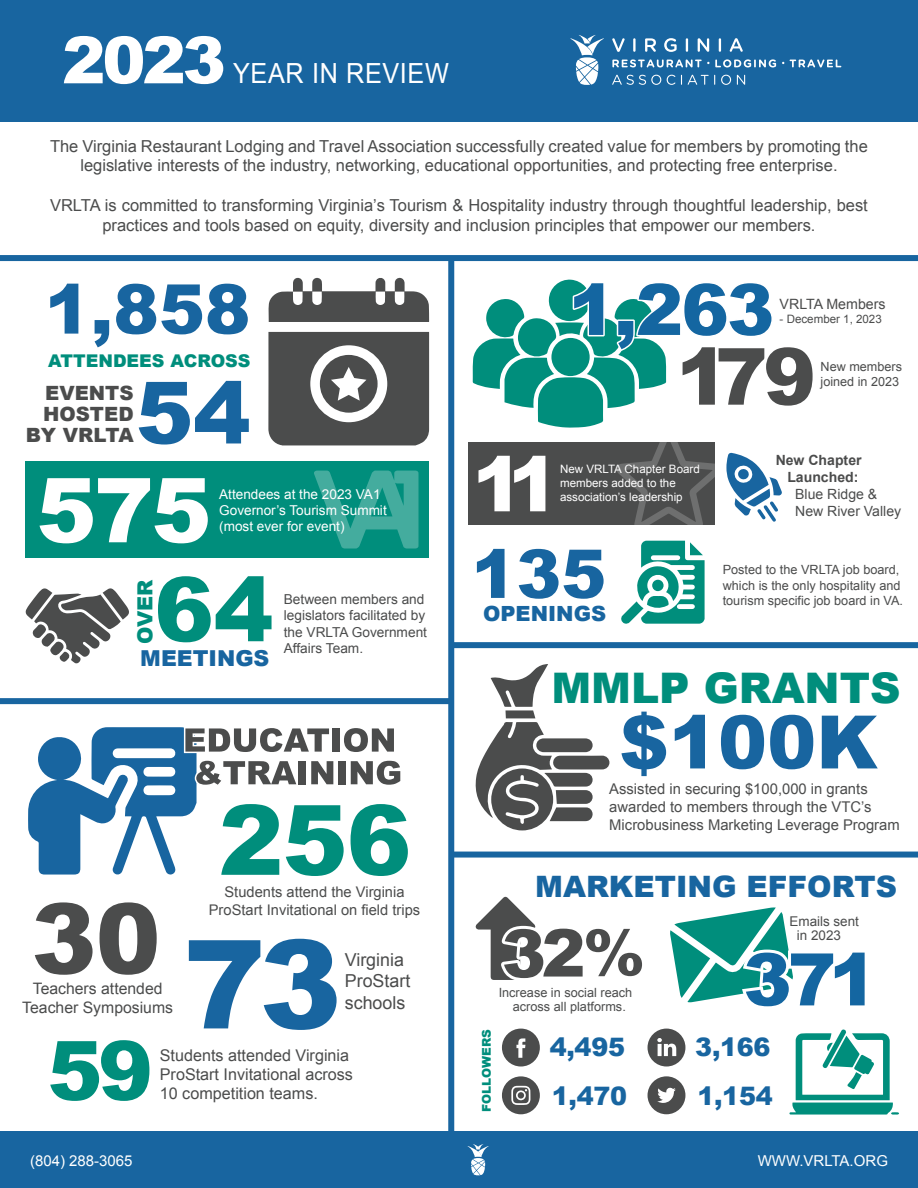
<style>
.page{position:relative;width:918px;height:1188px;background:#fff}
.page>*{position:absolute;margin:0;border:0;box-sizing:border-box;transform-origin:0 0}
.t1{font:900 123.15px "Arial";color:#1865a0}
.t2{font:900 97.65px "Arial";color:#4b4c4c}
.t3{font:900 97.2px "Arial";color:#008e7c}
.t4{font:900 89.55px "Arial";color:#fff}
.t5{font:900 89.4px "Arial";color:#008e7c}
.t6{font:900 85.95px "Arial";color:#1865a0}
.t7{font:900 82.05px "Arial";color:#008e7c}
.t8{font:900 76.35px "Arial";color:#fff}
.t9{font:900 73.8px "Arial";color:#1865a0}
.t10{font:900 68.7px "Arial";color:#1865a0}
.t11{font:900 67.35px "Arial";color:#1865a0}
.t12{font:900 65.1px "Arial";color:#fff}
.t13{font:900 42.15px "Arial";color:#008e7c}
.t14{font:900 29.55px "Arial";color:#1865a0}
.t15{font:27.75px "Arial";letter-spacing:.025em;color:#fff;scale:.91 1}
.t16{font:900 25.5px/48.9px "Arial";letter-spacing:-.01em;color:#1865a0}
.t17{font:900 21.9px "Arial";color:#1865a0}
.t18{font:900 20.85px "Arial";color:#1865a0}
.t19{font:900 20.85px "Arial";color:#008e7c}
.t20{font:900 19.65px/20.7px "Arial";color:#4b4c4c;text-align:right}
.t21{font:17.85px/21.5px "Arial";color:#4b4c4c}
.t22{font:900 17.55px "Arial";color:#008e7c}
.t23{font:16.5px/19.8px "Arial";color:#4b4c4c;text-align:center}
.t24{font:16.2px/19.4px "Arial";color:#4b4c4c}
.t25{font:15.75px/18.9px "Arial";color:#4b4c4c;text-align:center}
.t26{font:15px "Arial";color:#fff}
.t27{font:14.85px/17.7px "Arial";color:#4b4c4c}
.t28{font:14.7px/17.5px "Arial";color:#4b4c4c;text-align:center}
.t29{font:14.25px "Arial";color:#4b4c4c}
.t30{font:14.1px/17px "Arial";color:#4b4c4c}
.t31{font:700 14.1px/17px "Arial";color:#4b4c4c;text-align:right}
.t32{font:13.65px/16.4px "Arial";color:#4b4c4c}
.t33{font:13.65px/16.4px "Arial";color:#fff}
.t34{font:13.5px/14.1px "Arial";color:#4b4c4c}
.t35{font:12.75px/15.3px "Arial";color:#4b4c4c}
.t36{font:12.6px/15.1px "Arial";color:#4b4c4c}
.t37{font:900 12px "Arial";color:#008e7c}
.t38{font:11.55px/14px "Arial";color:#fff}
.t39{font:11.55px "Arial";color:#4b4c4c}
</style>
<div class="page">
<div style="left:0;top:0;width:918px;height:121px;background:#1865a0"></div>
<svg style="left:612px;top:38px;width:13px;height:14px"></svg>
<hr style="left:633px;top:38px;width:3px;height:14px;background:#fff">
<svg style="left:645px;top:38px;width:11px;height:14px"></svg>
<svg style="left:664px;top:38px;width:13px;height:14px"></svg>
<svg style="left:686px;top:38px;width:2px;height:14px"></svg>
<svg style="left:698px;top:38px;width:11px;height:14px"></svg>
<svg style="left:719px;top:38px;width:2px;height:14px"></svg>
<svg style="left:730px;top:38px;width:13px;height:14px"></svg>
<svg style="left:612px;top:59px;width:164px;height:8px"></svg>
<svg style="left:790px;top:59px;width:51px;height:8px"></svg>
<svg style="left:612px;top:75px;width:49px;height:10px"></svg>
<svg style="left:667px;top:75px;width:8px;height:10px"></svg>
<svg style="left:688px;top:75px;width:27px;height:10px"></svg>
<svg style="left:721px;top:75px;width:10px;height:10px"></svg>
<svg style="left:737px;top:75px;width:8px;height:10px"></svg>
<svg style="left:571px;top:35px;width:33px;height:50px"></svg>
<svg style="left:268px;top:277px;width:161px;height:45px"></svg>
<svg style="left:268px;top:332px;width:161px;height:113px;background:#656666"></svg>
<svg style="left:25px;top:588px;width:104px;height:75px"></svg>
<svg style="left:503px;top:1031px;width:35px;height:32px"></svg>
<div style="left:502px;top:1029px;width:38px;height:38px;border:4px solid #4b4c4c;border-radius:50%"></div>
<svg style="left:504px;top:1078px;width:34px;height:34px"></svg>
<div style="left:518px;top:1092px;width:6px;height:7px;background:#4b4c4c;border-radius:50%"></div>
<div style="left:502px;top:1076px;width:38px;height:38px;border:4px solid #4b4c4c;border-radius:50%"></div>
<svg style="left:650px;top:1031px;width:34px;height:32px"></svg>
<div style="left:648px;top:1029px;width:37px;height:38px;border:4px solid #4b4c4c;border-radius:50%"></div>
<svg style="left:649px;top:1079px;width:34px;height:33px"></svg>
<div style="left:648px;top:1076px;width:37px;height:38px;border:4px solid #4b4c4c;border-radius:50%"></div>
<svg style="left:670px;top:907px;width:195px;height:100px"></svg>
<svg style="left:789px;top:1029px;width:110px;height:86px"></svg>
<svg style="left:475px;top:664px;width:134px;height:166px"></svg>
<svg style="left:621px;top:541px;width:84px;height:83px"></svg>
<div style="left:451px;top:642px;width:467px;height:6px;background:#1865a0"></div>
<div style="left:448px;top:260px;width:6px;height:918px;background:#1865a0"></div>
<div style="left:0;top:255px;width:918px;height:6px;background:#1865a0"></div>
<div style="left:451px;top:852px;width:467px;height:6px;background:#1865a0"></div>
<div style="left:333px;top:728px;width:7px;height:24px;background:#4b4c4c"></div>
<svg style="left:344px;top:728px;width:50px;height:24px"></svg>
<svg style="left:28px;top:727px;width:305px;height:148px"></svg>
<div style="left:338px;top:761px;width:8px;height:23px;background:#4b4c4c"></div>
<svg style="left:351px;top:761px;width:49px;height:24px"></svg>
<div style="left:0;top:698px;width:451px;height:6px;background:#1865a0"></div>
<div style="left:0;top:1131px;width:918px;height:57px;background:#1865a0"></div>
<svg style="left:468px;top:1144px;width:21px;height:31px"></svg>
<svg style="left:475px;top:896px;width:167px;height:84px"></svg>
<div style="left:26px;top:461px;width:403px;height:97px;background:#008e7c"></div>
<svg style="left:314px;top:471px;width:105px;height:78px"></svg>
<div style="left:468px;top:442px;width:247px;height:83px;background:#4b4c4c"></div>
<svg style="left:473px;top:279px;width:340px;height:246px"></svg>
<h3 class="t12" style="left:62px;top:13px;width:165px">2023</h3>
<h3 class="t15" style="left:233px;top:55px;width:239px">YEAR IN REVIEW</h3>
<p class="t23" style="left:50px;top:136px;width:819px">The Virginia Restaurant Lodging and Travel Association successfully created value for members by promoting the legislative interests of the industry, networking, educational opportunities, and protecting free enterprise.</p>
<p class="t23" style="left:50px;top:196px;width:819px">VRLTA is committed to transforming Virginia’s Tourism &amp; Hospitality industry through thoughtful leadership, best practices and tools based on equity, diversity and inclusion principles that empower our members.</p>
<h3 class="t10" style="left:45px;top:259px;width:207px">1,858</h3>
<p class="t22" style="left:48px;top:348px;width:204px">ATTENDEES ACROSS</p>
<h3 class="t6" style="left:136px;top:350px;width:116px">54</h3>
<p class="t20" style="left:26px;top:382px;width:109px">EVENTS<br>HOSTED<br>BY VRLTA</p>
<h3 class="t4" style="left:37px;top:445px;width:176px">575</h3>
<p class="t33" style="left:219px;top:486px;width:169px">Attendees at the 2023 VA1<br>Governor’s Tourism Summit (most ever for event)</p>
<h3 class="t5" style="left:154px;top:544px;width:121px">64</h3>
<p class="t19" style="left:130px;top:644px;width:66px;rotate:-90deg">OVER</p>
<h3 class="t17" style="left:140px;top:643px;width:131px">MEETINGS</h3>
<p class="t32" style="left:284px;top:591px;width:145px">Between members and legislators facilitated by the VRLTA Government<br>Affairs Team.</p>
<h2 class="t2" style="left:31px;top:868px;width:131px">30</h2>
<p class="t25" style="left:22px;top:980px;width:152px">Teachers attended<br>Teacher Symposiums</p>
<h3 class="t3" style="left:219px;top:770px;width:194px">256</h3>
<p class="t28" style="left:209px;top:884px;width:213px">Students attend the Virginia<br>ProStart Invitational on field trips</p>
<h1 class="t1" style="left:183px;top:895px;width:160px">73</h1>
<p class="t21" style="left:345px;top:949px;width:67px">Virginia<br>ProStart schools</p>
<h3 class="t7" style="left:48px;top:1011px;width:107px">59</h3>
<p class="t24" style="left:160px;top:1045px;width:195px">Students attended Virginia<br>ProStart Invitational across<br>10 competition teams.</p>
<p class="t29" style="left:780px;top:295px;width:107px">VRLTA Members</p>
<p class="t39" style="left:780px;top:311px;width:104px">- December 1, 2023</p>
<p class="t36" style="left:821px;top:359px;width:83px">New members joined in 2023</p>
<h3 class="t8" style="left:472px;top:429px;width:88px">11</h3>
<p class="t38" style="left:560px;top:462px;width:141px">New VRLTA Chapter Board members added to the association’s leadership</p>
<p class="t31" style="left:776px;top:452px;width:87px">New Chapter<br>Launched:</p>
<p class="t30" style="left:795px;top:486px;width:108px">Blue Ridge &amp;<br>New River Valley</p>
<h3 class="t11" style="left:471px;top:525px;width:136px">135</h3>
<p class="t18" style="left:483px;top:599px;width:125px">OPENINGS</p>
<p class="t35" style="left:723px;top:562px;width:182px">Posted to the VRLTA job board, which is the only hospitality and tourism specific job board in VA.</p>
<h3 class="t13" style="left:551px;top:657px;width:351px">MMLP GRANTS</h3>
<h3 class="t9" style="left:620px;top:689px;width:260px">$100K</h3>
<p class="t27" style="left:609px;top:798px;width:292px">awarded to members through the VTC’s<br>Microbusiness Marketing Leverage Program</p>
<p class="t27" style="left:609px;top:780px;width:260px">Assisted in securing $100,000 in grants</p>
<h3 class="t14" style="left:535px;top:865px;width:363px">MARKETING EFFORTS</h3>
<p class="t34" style="left:797px;top:915px;width:64px;text-indent:-7px">Emails sent in 2023</p>
<p class="t35" style="left:513px;top:986px;width:121px;line-height:13.4px;text-indent:-14px">Increase in social reach across all platforms.</p>
<p class="t37" style="left:478px;top:1112px;width:84px;rotate:-90deg">FOLLOWERS</p>
<h3 class="t16" style="left:550px;top:1022px;width:79px">4,495<br>1,470</h3>
<h3 class="t16" style="left:695px;top:1022px;width:79px">3,166<br>1,154</h3>
<p class="t26" style="left:30px;top:1151px;width:104px">(804) 288-3065</p>
<p class="t26" style="left:758px;top:1151px;width:132px">WWW.VRLTA.ORG</p>
</div>
